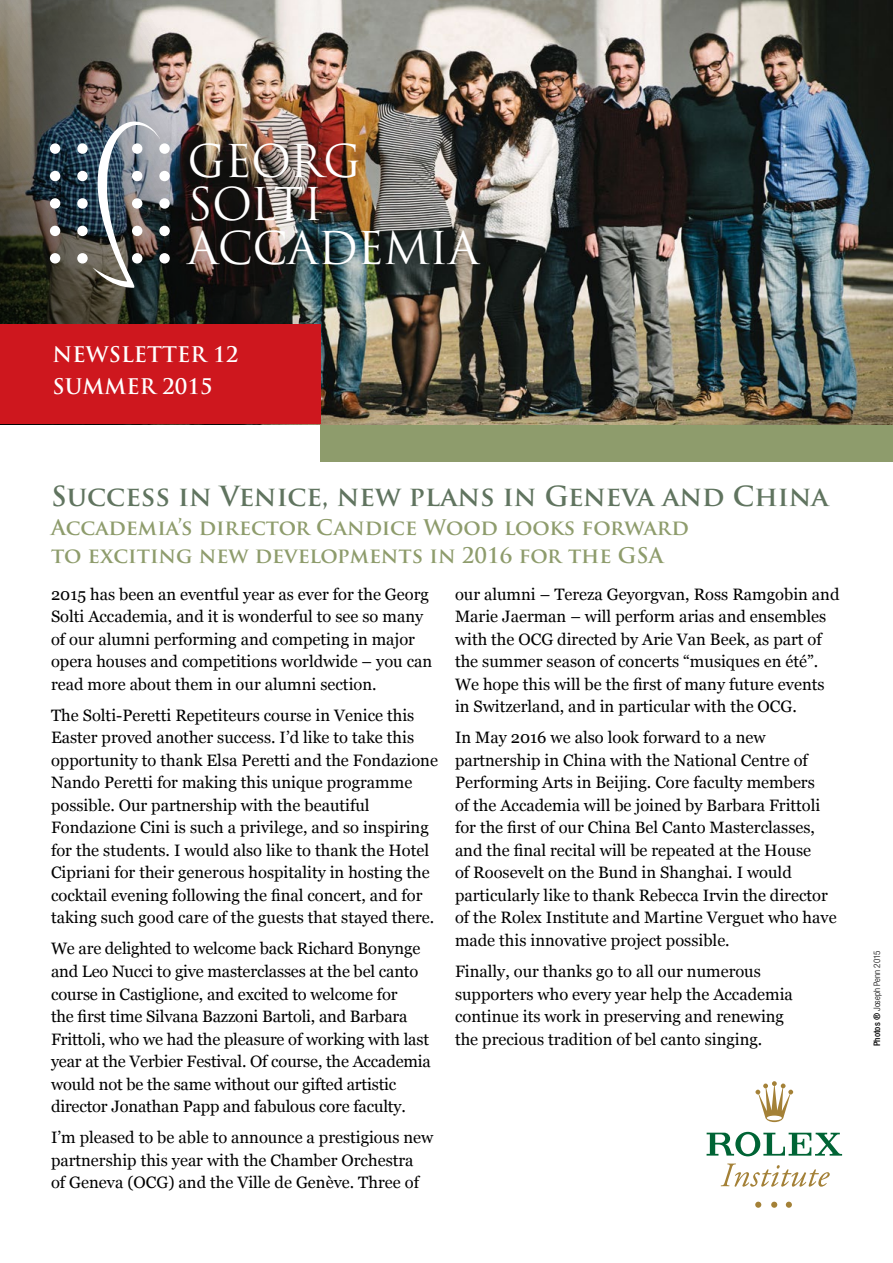
<style>
.page{position:relative;width:893px;height:1263px;background:#fff}
.page>*{position:absolute;margin:0;border:0;box-sizing:border-box;transform-origin:0 0}
.t1{font:43.95px/43.2px "Trajan Pro";letter-spacing:-.01em;color:#fff}
.t2{font:700 27px "Trajan Pro";color:#60745f}
.t3{font:700 21px/28.5px "Trajan Pro";color:#8e9c6c}
.t4{font:700 21px/31.5px "Trajan Pro";letter-spacing:.005em;color:#fff}
.t5{font:16.5px/22.5px "Georgia";color:#000}
.t6{font:300 condensed 9px "Helvetica Neue LT Std";color:#000}
.s1{font-weight:500}
</style>
<div class="page">
<div style="left:320px;top:419px;width:573px;height:43px;background:#8e9c6c"></div>
<img style="left:0;top:0;width:893px;height:424px">
<div style="left:0;top:325px;width:320px;height:99px;background:#ce171e"></div>
<div style="left:50px;top:143px;width:10px;height:11px;background:#fff;border-radius:50%"></div>
<div style="left:50px;top:171px;width:10px;height:10px;background:#fff;border-radius:50%"></div>
<div style="left:50px;top:198px;width:10px;height:11px;background:#fff;border-radius:50%"></div>
<div style="left:50px;top:226px;width:10px;height:10px;background:#fff;border-radius:50%"></div>
<div style="left:50px;top:253px;width:10px;height:11px;background:#fff;border-radius:50%"></div>
<div style="left:77px;top:143px;width:11px;height:11px;background:#fff;border-radius:50%"></div>
<div style="left:77px;top:171px;width:11px;height:10px;background:#fff;border-radius:50%"></div>
<div style="left:77px;top:198px;width:11px;height:11px;background:#fff;border-radius:50%"></div>
<div style="left:77px;top:226px;width:11px;height:10px;background:#fff;border-radius:50%"></div>
<div style="left:77px;top:253px;width:11px;height:11px;background:#fff;border-radius:50%"></div>
<div style="left:159px;top:143px;width:11px;height:11px;background:#fff;border-radius:50%"></div>
<div style="left:159px;top:171px;width:11px;height:10px;background:#fff;border-radius:50%"></div>
<div style="left:159px;top:198px;width:11px;height:11px;background:#fff;border-radius:50%"></div>
<div style="left:159px;top:226px;width:11px;height:10px;background:#fff;border-radius:50%"></div>
<div style="left:159px;top:253px;width:11px;height:11px;background:#fff;border-radius:50%"></div>
<img style="left:93px;top:111px;width:67px;height:177px">
<svg style="left:755px;top:1081px;width:38px;height:41px"></svg>
<svg style="left:707px;top:1132px;width:135px;height:24px"></svg>
<svg style="left:721px;top:1163px;width:109px;height:23px"></svg>
<svg style="left:755px;top:1202px;width:6px;height:6px"></svg>
<svg style="left:771px;top:1202px;width:6px;height:6px"></svg>
<svg style="left:786px;top:1202px;width:6px;height:6px"></svg>
<h1 class="t1" style="left:187px;top:139px;width:293px">GEORG<br>SOLTI<br>ACCADEMIA</h1>
<p class="t4" style="left:52px;top:339px;width:187px">News letter 12<br>Summer 2015</p>
<h2 class="t2" style="left:51px;top:480px;width:779px">Success in Venice, new plans in Geneva and China</h2>
<p class="t3" style="left:51px;top:513px;width:639px">Accademia’s director Candice Wood looks forward to exciting new developments in 2016 for the GSA</p>
<p class="t5" style="left:455px;top:583px;width:386px">our alumni – Tereza Geyorgvan, Ross Ramgobin and Marie Jaerman – will perform arias and ensembles with the OCG directed by Arie Van Beek, as part of the summer season of concerts “musiques en été”.<br>We hope this will be the first of many future events in Switzerland, and in particular with the OCG.</p>
<p class="t5" style="left:455px;top:727px;width:383px">In May 2016 we also look forward to a new partnership in China with the National Centre of Performing Arts in Beijing. Core faculty members<br>of the Accademia will be joined by Barbara Frittoli for the first of our China Bel Canto Masterclasses, and the final recital will be repeated at the House<br>of Roosevelt on the Bund in Shanghai. I would particularly like to thank Rebecca Irvin the director of the Rolex Institute and Martine Verguet who have made this innovative project possible.</p>
<p class="t5" style="left:455px;top:960px;width:339px">Finally, our thanks go to all our numerous supporters who every year help the Accademia continue its work in preserving and renewing the precious tradition of bel canto singing.</p>
<p class="t5" style="left:51px;top:583px;width:383px">2015 has been an eventful year as ever for the Georg Solti Accademia, and it is wonderful to see so many of our alumni performing and competing in major opera houses and competitions worldwide – you can read more about them in our alumni section.</p>
<p class="t5" style="left:51px;top:704px;width:388px">The Solti-Peretti Repetiteurs course in Venice this Easter proved another success. I’d like to take this opportunity to thank Elsa Peretti and the Fondazione Nando Peretti for making this unique programme possible. Our partnership with the beautiful Fondazione Cini is such a privilege, and so inspiring for the students. I would also like to thank the Hotel Cipriani for their generous hospitality in hosting the cocktail evening following the final concert, and for taking such good care of the guests that stayed there.</p>
<p class="t5" style="left:51px;top:938px;width:381px">We are delighted to welcome back Richard Bonynge and Leo Nucci to give masterclasses at the bel canto course in Castiglione, and excited to welcome for<br>the first time Silvana Bazzoni Bartoli, and Barbara Frittoli, who we had the pleasure of working with last year at the Verbier Festival. Of course, the Accademia would not be the same without our gifted artistic director Jonathan Papp and fabulous core faculty.</p>
<p class="t5" style="left:51px;top:1126px;width:384px">I’m pleased to be able to announce a prestigious new partnership this year with the Chamber Orchestra<br>of Geneva (OCG) and the Ville de Genève. Three of</p>
<p class="t6" style="left:872px;top:1046px;width:97px;rotate:-90deg"><span class="s1">Photos ®</span> Joseph Penn 2015</p>
</div>
